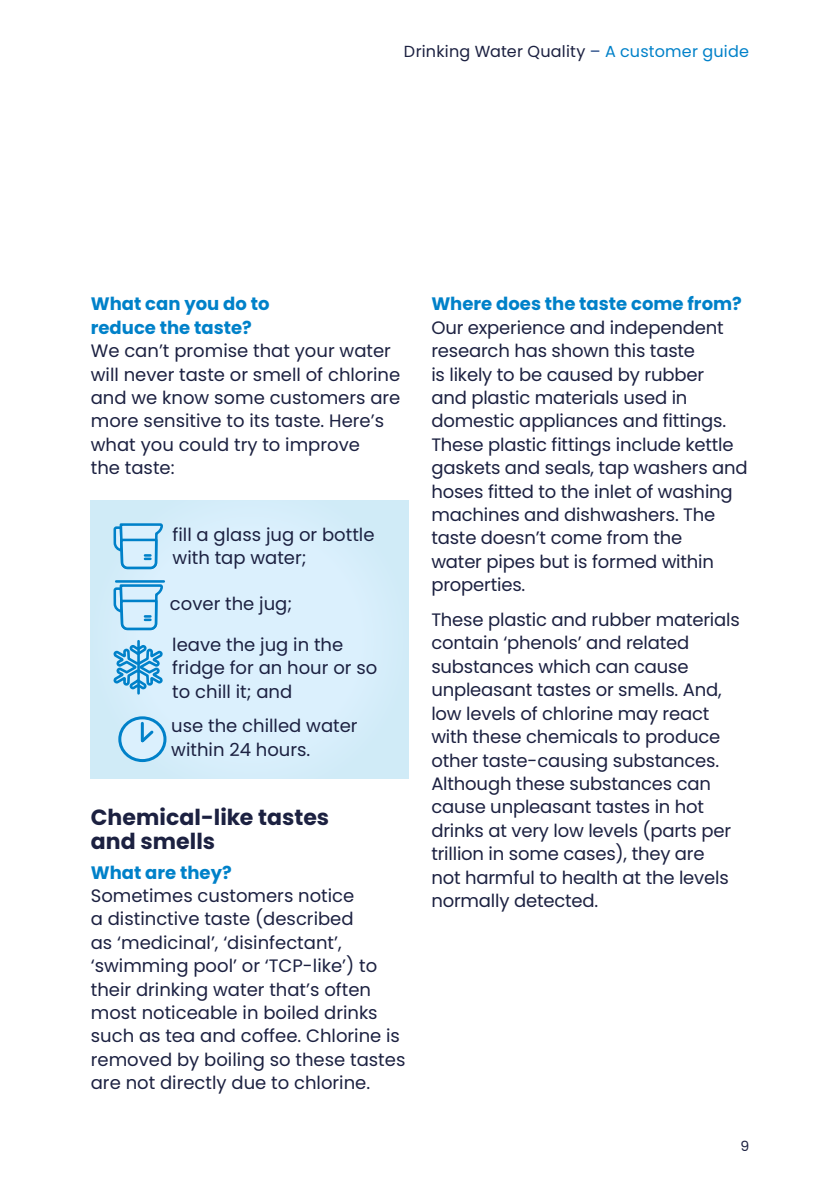
<style>
.page{position:relative;width:840px;height:1191px;background:#fff}
.page>*{position:absolute;margin:0;border:0;box-sizing:border-box;transform-origin:0 0}
.t1{font:700 22px/24px "Poppins";letter-spacing:.005em;color:#1c2141}
.t2{font:18px/23.4px "Poppins";letter-spacing:-.01em;color:#1c2141}
.t3{font:700 18px/23.4px "Poppins";color:#0081c9}
.t4{font:16px "Poppins";letter-spacing:.015em;color:#1c2141}
.t5{font:14px "Poppins";color:#1c2141}
.s1{color:#184080}
.s2{color:#0081c9}
</style>
<div class="page">
<div style="left:91px;top:500px;width:317px;height:278px;background:#daf0fd"></div>
<svg style="left:111px;top:523px;width:54px;height:256px"></svg>
<p class="t4" style="left:404px;top:42px;width:346px">Drinking Water Quality <span class="s1">–</span> <span class="s2">A customer guide</span></p>
<p class="t3" style="left:91px;top:292px;width:180px">What can you do to reduce the taste?</p>
<p class="t2" style="left:91px;top:339px;width:311px">We can’t promise that your water will never taste or smell of chlorine and we know some customers are more sensitive to its taste. Here’s what you could try to improve<br>the taste:</p>
<p class="t2" style="left:172px;top:523px;width:203px">fill a glass jug or bottle with tap water;</p>
<p class="t2" style="left:170px;top:592px;width:124px">cover the jug;</p>
<p class="t2" style="left:172px;top:633px;width:206px">leave the jug in the fridge for an hour or so to chill it; and</p>
<p class="t2" style="left:171px;top:714px;width:188px">use the chilled water within 24 hours.</p>
<p class="t1" style="left:91px;top:806px;width:240px">Chemical-like tastes and smells</p>
<p class="t3" style="left:91px;top:860px;width:142px">What are they?</p>
<p class="t2" style="left:91px;top:884px;width:316px">Sometimes customers notice<br>a distinctive taste (described<br>as ‘medicinal’, ‘disinfectant’, ‘swimming pool’ or ‘TCP-like’) to their drinking water that’s often most noticeable in boiled drinks such as tea and coffee. Chlorine is removed by boiling so these tastes are not directly due to chlorine.</p>
<p class="t3" style="left:431px;top:292px;width:312px">Where does the taste come from?</p>
<p class="t2" style="left:431px;top:316px;width:318px">Our experience and independent research has shown this taste<br>is likely to be caused by rubber<br>and plastic materials used in domestic appliances and fittings.<br>These plastic fittings include kettle gaskets and seals, tap washers and hoses fitted to the inlet of washing machines and dishwashers. The taste doesn’t come from the<br>water pipes but is formed within properties.</p>
<p class="t2" style="left:431px;top:608px;width:310px">These plastic and rubber materials contain ‘phenols’ and related substances which can cause unpleasant tastes or smells. And, low levels of chlorine may react with these chemicals to produce other taste-causing substances.<br>Although these substances can cause unpleasant tastes in hot drinks at very low levels (parts per trillion in some cases), they are<br>not harmful to health at the levels normally detected.</p>
<p class="t5" style="left:740px;top:1138px;width:10px">9</p>
</div>
